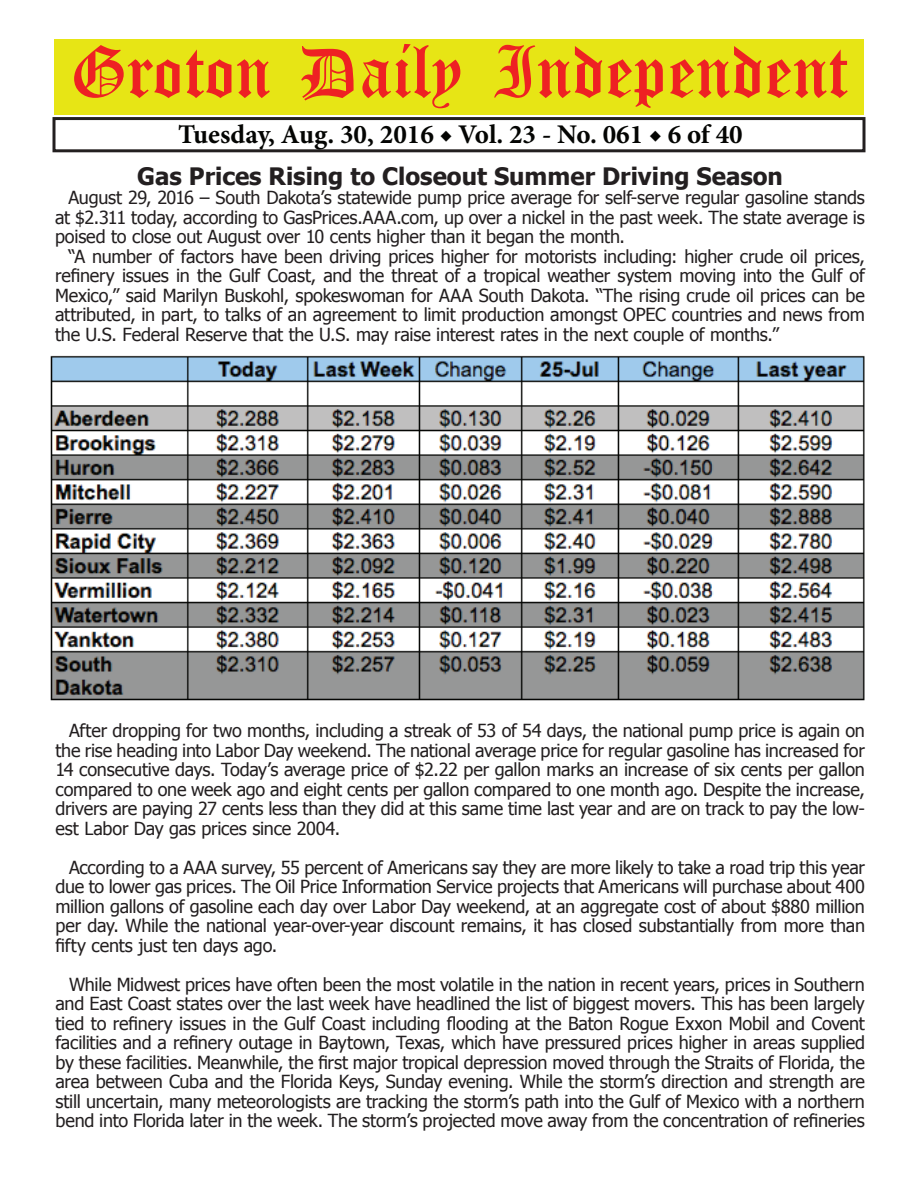
<style>
.page{position:relative;width:918px;height:1188px;background:#fff}
.page>*{position:absolute;margin:0;border:0;box-sizing:border-box;transform-origin:0 0}
.t1{font:54px "Old English Five";color:#ee2123}
.t2{font:700 27px "Minion Pro";color:#040503}
.t3{font:700 24px "Tahoma";color:#231f20}
.t4{font:18px/19.5px "Tahoma";letter-spacing:-.01em;color:#231f20;text-align:justify}
</style>
<div class="page">
<div style="left:52px;top:117px;width:814px;height:35px;border:3px solid #231f20"></div>
<div style="left:54px;top:40px;width:810px;height:75px;background:#e7e515"></div>
<img style="left:50px;top:355px;width:815px;height:346px">
<h1 class="t1" style="left:70px;top:47px;width:779px">Groton Daily Independent</h1>
<h2 class="t2" style="left:178px;top:116px;width:566px">Tuesday, Aug. 30, 2016 ◆ Vol. 23 - No. 061 ◆ 6 of 40</h2>
<h3 class="t3" style="left:137px;top:159px;width:647px">Gas Prices Rising to Closeout Summer Driving Season</h3>
<p class="t4" style="left:55px;top:187px;width:811px;text-indent:14px">August 29, 2016 – South Dakota’s statewide pump price average for self-serve regular gasoline stands at $2.311 today, according to GasPrices.AAA.com, up over a nickel in the past week. The state average is poised to close out August over 10 cents higher than it began the month.</p>
<p class="t4" style="left:55px;top:246px;width:811px;text-indent:14px">“A number of factors have been driving prices higher for motorists including: higher crude oil prices, refinery issues in the Gulf Coast, and the threat of a tropical weather system moving into the Gulf of Mexico,” said Marilyn Buskohl, spokeswoman for AAA South Dakota. “The rising crude oil prices can be attributed, in part, to talks of an agreement to limit production amongst OPEC countries and news from the U.S. Federal Reserve that the U.S. may raise interest rates in the next couple of months.”</p>
<p class="t4" style="left:56px;top:720px;width:811px;text-indent:14px">After dropping for two months, including a streak of 53 of 54 days, the national pump price is again on the rise heading into Labor Day weekend. The national average price for regular gasoline has increased for 14 consecutive days. Today’s average price of $2.22 per gallon marks an increase of six cents per gallon compared to one week ago and eight cents per gallon compared to one month ago. Despite the increase, drivers are paying 27 cents less than they did at this same time last year and are on track to pay the low&shy;est Labor Day gas prices since 2004.</p>
<p class="t4" style="left:56px;top:857px;width:811px;text-indent:14px">According to a AAA survey, 55 percent of Americans say they are more likely to take a road trip this year due to lower gas prices. The Oil Price Information Service projects that Americans will purchase about 400 million gallons of gasoline each day over Labor Day weekend, at an aggregate cost of about $880 million per day. While the national year-over-year discount remains, it has closed substantially from more than fifty cents just ten days ago.</p>
<p class="t4" style="left:56px;top:974px;width:811px;text-indent:14px">While Midwest prices have often been the most volatile in the nation in recent years, prices in Southern and East Coast states over the last week have headlined the list of biggest movers. This has been largely tied to refinery issues in the Gulf Coast including flooding at the Baton Rogue Exxon Mobil and Covent facilities and a refinery outage in Baytown, Texas, which have pressured prices higher in areas supplied by these facilities. Meanwhile, the first major tropical depression moved through the Straits of Florida, the area between Cuba and the Florida Keys, Sunday evening. While the storm’s direction and strength are still uncertain, many meteorologists are tracking the storm’s path into the Gulf of Mexico with a northern bend into Florida later in the week. The storm’s projected move away from the concentration of refineries</p>
</div>
